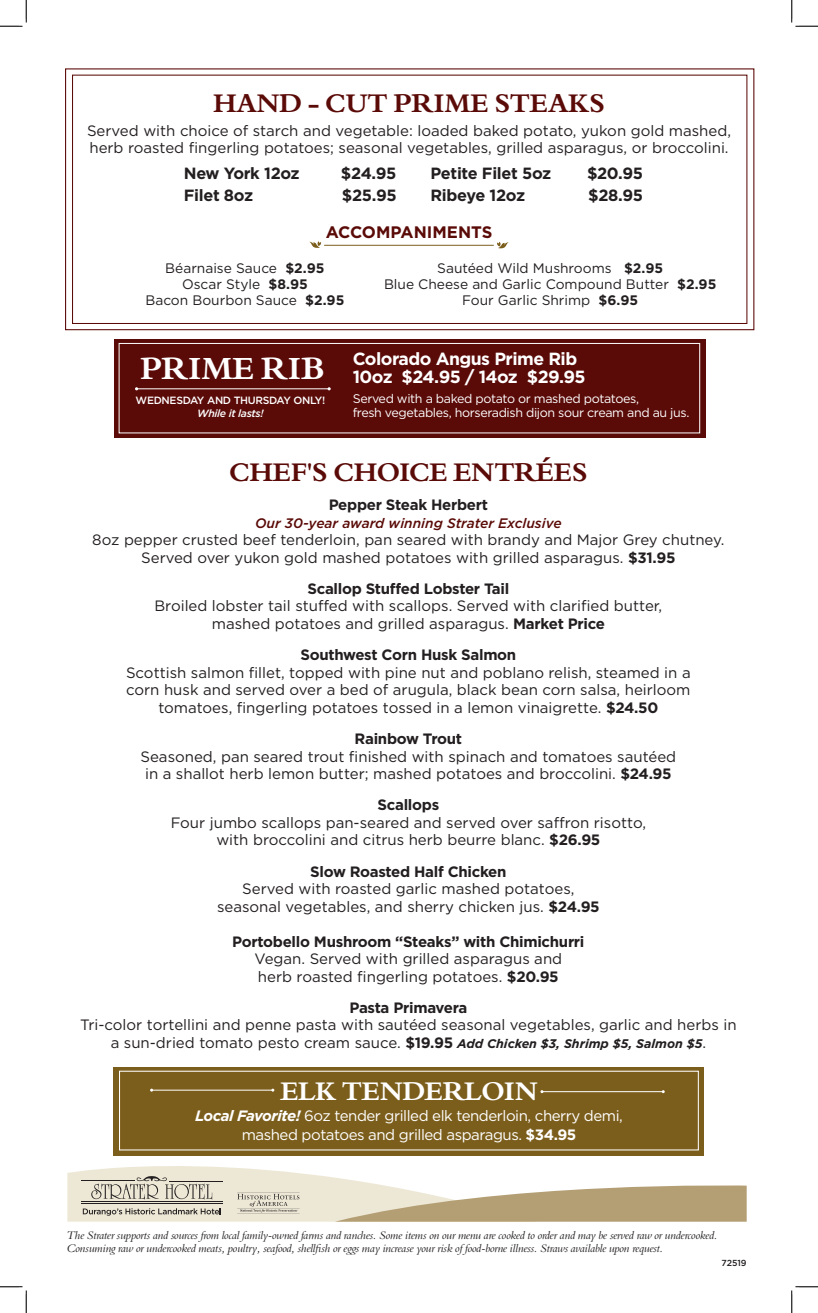
<style>
.page{position:relative;width:818px;height:1313px;background:#fff}
.page>*{position:absolute;margin:0;border:0;box-sizing:border-box;transform-origin:0 0}
.t1{font:700 31.5px "Bergamo Std";letter-spacing:.02em;color:#fff}
.t2{font:700 26.25px "Bergamo Std";letter-spacing:-.01em;color:#5a0a07}
.t3{font:700 26.25px "Bergamo Std";letter-spacing:-.01em;color:#fff}
.t4{font:700 17.62px "Gotham";letter-spacing:-.03em;color:#fff}
.t5{font:700 16.62px "Gotham";color:#5a0a07}
.t6{font:700 16.25px "Gotham";letter-spacing:-.02em;color:#231f20}
.t7{font:15px/17.5px "Gotham";color:#231f20;text-align:center}
.t8{font:700 15px "Gotham";letter-spacing:-.02em;color:#231f20}
.t9{font:15px/18.8px "Gotham";letter-spacing:-.03em;color:#fff;text-align:center}
.t10{font:13.75px "Gotham";color:#231f20}
.t11{font:italic 500 13.75px "Gotham";color:#5a0a07}
.t12{font:12.5px/14.5px "Gotham";letter-spacing:-.03em;color:#fff}
.t13{font:italic 11.25px "Bergamo Std";letter-spacing:-.01em;color:#231f20}
.t14{font:500 10.5px "Gotham";letter-spacing:-.03em;color:#fff}
.t15{font:italic 500 10.5px "Gotham";letter-spacing:-.03em;color:#fff}
.t16{font:500 8.75px "Gotham";color:#231f20}
.s1{font-weight:700}
.s2{font-weight:700;font-style:italic;font-size:12.5px}
.s3{font-weight:700;font-style:italic}
</style>
<div class="page">
<div style="left:72px;top:75px;width:675px;height:249px;border:1px solid #5a0a07"></div>
<div style="left:65px;top:68px;width:689px;height:262px;border:1px solid #5a0a07"></div>
<svg style="left:67px;top:1166px;width:679px;height:55px"></svg>
<div style="left:114px;top:339px;width:591px;height:98px;background:#5a0a07"></div>
<div style="left:119px;top:343px;width:581px;height:90px;border:1px solid #fff"></div>
<hr style="left:136px;top:388px;width:193px;height:1px;background:#fff">
<svg style="left:497px;top:242px;width:12px;height:7px"></svg>
<svg style="left:309px;top:241px;width:12px;height:7px"></svg>
<hr style="left:324px;top:245px;width:169px;height:1px;background:#7c5e1c">
<div style="left:114px;top:1066px;width:590px;height:89px;background:#7c5e1c"></div>
<div style="left:119px;top:1070px;width:579px;height:80px;border:1px solid #fff"></div>
<hr style="left:542px;top:1091px;width:121px;height:1px;background:#fff">
<hr style="left:151px;top:1089px;width:122px;height:1px;background:#fff">
<svg style="left:0;top:0;width:27px;height:27px"></svg>
<svg style="left:0;top:1286px;width:27px;height:26px"></svg>
<svg style="left:791px;top:0;width:27px;height:27px"></svg>
<svg style="left:791px;top:1286px;width:27px;height:26px"></svg>
<p class="t2" style="left:213px;top:88px;width:393px">HAND - CUT PRIME STEAKS</p>
<p class="t7" style="left:87px;top:121px;width:645px;text-align:left">Served with choice of starch and vegetable: loaded baked potato, yukon gold mashed, herb roasted fingerling potatoes; seasonal vegetables, grilled asparagus, or broccolini.</p>
<p class="t6" style="left:184px;top:162px;width:117px">New York 12oz</p>
<p class="t6" style="left:341px;top:162px;width:57px">$24.95</p>
<p class="t6" style="left:184px;top:184px;width:71px">Filet 8oz</p>
<p class="t6" style="left:342px;top:184px;width:56px">$25.95</p>
<p class="t6" style="left:430px;top:162px;width:122px">Petite Filet 5oz</p>
<p class="t6" style="left:587px;top:162px;width:58px">$20.95</p>
<p class="t6" style="left:430px;top:184px;width:96px">Ribeye 12oz</p>
<p class="t6" style="left:588px;top:184px;width:56px">$28.95</p>
<p class="t5" style="left:325px;top:221px;width:168px">ACCOMPANIMENTS</p>
<p class="t10" style="left:437px;top:259px;width:227px">Sautéed Wild Mushrooms <span class="s1">$2.95</span></p>
<p class="t10" style="left:384px;top:275px;width:334px">Blue Cheese and Garlic Compound Butter <span class="s1">$2.95</span></p>
<p class="t10" style="left:462px;top:292px;width:178px">Four Garlic Shrimp <span class="s1">$6.95</span></p>
<p class="t10" style="left:165px;top:259px;width:161px">Béarnaise Sauce <span class="s1">$2.95</span></p>
<p class="t10" style="left:182px;top:275px;width:127px">Oscar Style <span class="s1">$8.95</span></p>
<p class="t10" style="left:145px;top:292px;width:200px">Bacon Bourbon Sauce <span class="s1">$2.95</span></p>
<p class="t1" style="left:140px;top:350px;width:186px">PRIME RIB</p>
<p class="t14" style="left:136px;top:393px;width:191px">WEDNESDAY AND THURSDAY ONLY!</p>
<p class="t15" style="left:197px;top:406px;width:68px">While it lasts!</p>
<p class="t4" style="left:352px;top:347px;width:226px">Colorado Angus Prime Rib</p>
<p class="t4" style="left:352px;top:365px;width:234px">10oz $24.95 / 14oz $29.95</p>
<p class="t12" style="left:352px;top:391px;width:338px">Served with a baked potato or mashed potatoes,<br>fresh vegetables, horseradish dijon sour cream and au jus.</p>
<p class="t2" style="left:229px;top:457px;width:360px">CHEF'S CHOICE ENTRÉES</p>
<p class="t8" style="left:328px;top:495px;width:161px">Pepper Steak Herbert</p>
<p class="t11" style="left:255px;top:514px;width:308px">Our 30-year award winning Strater Exclusive</p>
<p class="t7" style="left:92px;top:531px;width:633px">8oz pepper crusted beef tenderloin, pan seared with brandy and Major Grey chutney.<br>Served over yukon gold mashed potatoes with grilled asparagus. <span class="s1">$31.95</span></p>
<p class="t8" style="left:307px;top:578px;width:203px">Scallop Stuffed Lobster Tail</p>
<p class="t7" style="left:154px;top:597px;width:509px">Broiled lobster tail stuffed with scallops. Served with clarified butter, mashed potatoes and grilled asparagus. <span class="s1">Market Price</span></p>
<p class="t8" style="left:300px;top:645px;width:217px">Southwest Corn Husk Salmon</p>
<p class="t7" style="left:126px;top:663px;width:566px">Scottish salmon fillet, topped with pine nut and poblano relish, steamed in a corn husk and served over a bed of arugula, black bean corn salsa, heirloom tomatoes, fingerling potatoes tossed in a lemon vinaigrette. <span class="s1">$24.50</span></p>
<p class="t8" style="left:354px;top:728px;width:109px">Rainbow Trout</p>
<p class="t7" style="left:140px;top:747px;width:537px">Seasoned, pan seared trout finished with spinach and tomatoes sautéed</p>
<p class="t7" style="left:145px;top:764px;width:528px">in a shallot herb lemon butter; mashed potatoes and broccolini. <span class="s1">$24.95</span></p>
<p class="t8" style="left:377px;top:795px;width:63px">Scallops</p>
<p class="t7" style="left:171px;top:813px;width:477px">Four jumbo scallops pan-seared and served over saffron risotto,</p>
<p class="t7" style="left:216px;top:831px;width:385px">with broccolini and citrus herb beurre blanc. <span class="s1">$26.95</span></p>
<p class="t8" style="left:310px;top:861px;width:198px">Slow Roasted Half Chicken</p>
<p class="t7" style="left:242px;top:879px;width:334px">Served with roasted garlic mashed potatoes,</p>
<p class="t7" style="left:217px;top:897px;width:384px">seasonal vegetables, and sherry chicken jus. <span class="s1">$24.95</span></p>
<p class="t8" style="left:232px;top:931px;width:354px">Portobello Mushroom “Steaks” with Chimichurri</p>
<p class="t7" style="left:254px;top:949px;width:309px">Vegan. Served with grilled asparagus and</p>
<p class="t7" style="left:258px;top:967px;width:302px">herb roasted fingerling potatoes. <span class="s1">$20.95</span></p>
<p class="t8" style="left:349px;top:997px;width:119px">Pasta Primavera</p>
<p class="t7" style="left:80px;top:1016px;width:658px">Tri-color tortellini and penne pasta with sautéed seasonal vegetables, garlic and herbs in a sun-dried tomato pesto cream sauce. <span class="s1">$19.95</span> <span class="s2">Add Chicken $3, Shrimp $5, Salmon $5</span>.</p>
<p class="t3" style="left:280px;top:1076px;width:259px">ELK TENDERLOIN</p>
<p class="t9" style="left:195px;top:1106px;width:429px"><span class="s3">Local Favorite!</span> 6oz tender grilled elk tenderloin, cherry demi, mashed potatoes and grilled asparagus. <span class="s1">$34.95</span></p>
<p class="t13" style="left:67px;top:1228px;width:652px">The Strater supports and sources from local family-owned farms and ranches. Some items on our menu are cooked to order and may be served raw or undercooked.</p>
<p class="t13" style="left:67px;top:1241px;width:598px">Consuming raw or undercooked meats, poultry, seafood, shellfish or eggs may increase your risk of food-borne illness. Straws available upon request.</p>
<p class="t16" style="left:721px;top:1257px;width:27px">72519</p>
</div>
